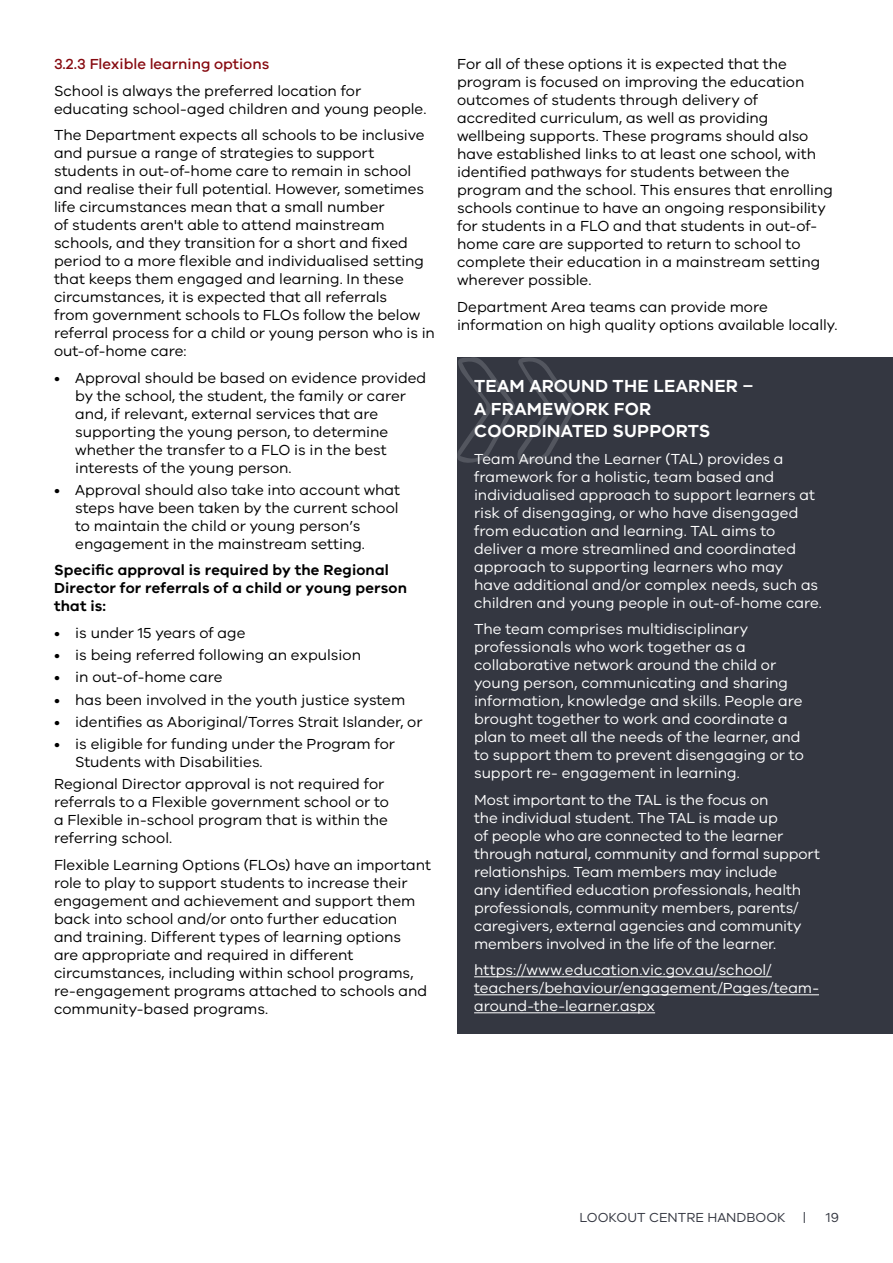
<style>
.page{position:relative;width:893px;height:1263px;background:#fff}
.page>*{position:absolute;margin:0;border:0;box-sizing:border-box;transform-origin:0 0}
.t1{font:600 18px/22.5px "VIC";letter-spacing:.01em;color:#fff}
.t2{font:15px/18px "VIC";color:#000}
.t3{font:15px/18px "VIC";letter-spacing:-.005em;color:#fff}
.t4{font:600 15px/18px "VIC";letter-spacing:.01em;color:#000}
.t5{font:500 15px "VIC";color:#86090f}
.t6{font:13.5px "VIC";color:#343741}
</style>
<div class="page">
<div style="left:457px;top:357px;width:436px;height:676px;background:#343741"></div>
<svg style="left:457px;top:357px;width:118px;height:106px"></svg>
<hr style="left:474px;top:976px;width:298px;height:1px;background:#fff">
<hr style="left:474px;top:994px;width:345px;height:1px;background:#fff">
<hr style="left:474px;top:1012px;width:181px;height:1px;background:#fff">
<p class="t5" style="left:54px;top:55px;width:217px">3.2.3 Flexible learning options</p>
<p class="t2" style="left:54px;top:81px;width:374px">School is always the preferred location for educating school-aged children and young people.</p>
<p class="t2" style="left:54px;top:126px;width:382px">The Department expects all schools to be inclusive and pursue a range of strategies to support students in out-of-home care to remain in school and realise their full potential. However, sometimes life circumstances mean that a small number<br>of students aren't able to attend mainstream schools, and they transition for a short and fixed period to a more flexible and individualised setting that keeps them engaged and learning. In these circumstances, it is expected that all referrals<br>from government schools to FLOs follow the below referral process for a child or young person who is in out-of-home care:</p>
<p class="t2" style="left:75px;top:368px;width:352px;text-indent:-21px">• Approval should be based on evidence provided by the school, the student, the family or carer and, if relevant, external services that are supporting the young person, to determine whether the transfer to a FLO is in the best interests of the young person.</p>
<p class="t2" style="left:75px;top:480px;width:326px;text-indent:-21px">• Approval should also take into account what steps have been taken by the current school to maintain the child or young person’s engagement in the mainstream setting.</p>
<p class="t4" style="left:54px;top:561px;width:354px">Specific approval is required by the Regional<br>Director for referrals of a child or young person that is:</p>
<p class="t2" style="left:54px;top:623px;width:193px">• is under 15 years of age</p>
<p class="t2" style="left:54px;top:646px;width:309px">• is being referred following an expulsion</p>
<p class="t2" style="left:54px;top:668px;width:170px">• in out-of-home care</p>
<p class="t2" style="left:54px;top:690px;width:353px">• has been involved in the youth justice system</p>
<p class="t2" style="left:54px;top:712px;width:370px">• identifies as Aboriginal/Torres Strait Islander, or</p>
<p class="t2" style="left:75px;top:734px;width:321px;text-indent:-21px">• is eligible for funding under the Program for<br>Students with Disabilities.</p>
<p class="t2" style="left:54px;top:775px;width:336px">Regional Director approval is not required for referrals to a Flexible government school or to a Flexible in-school program that is within the referring school.</p>
<p class="t2" style="left:54px;top:855px;width:378px">Flexible Learning Options (FLOs) have an important role to play to support students to increase their engagement and achievement and support them back into school and/or onto further education<br>and training. Different types of learning options<br>are appropriate and required in different circumstances, including within school programs, re-engagement programs attached to schools and community-based programs.</p>
<p class="t2" style="left:457px;top:54px;width:377px">For all of these options it is expected that the program is focused on improving the education outcomes of students through delivery of accredited curriculum, as well as providing wellbeing supports. These programs should also have established links to at least one school, with identified pathways for students between the program and the school. This ensures that enrolling schools continue to have an ongoing responsibility for students in a FLO and that students in out-of&shy;home care are supported to return to school to complete their education in a mainstream setting wherever possible.</p>
<p class="t2" style="left:457px;top:297px;width:382px">Department Area teams can provide more information on high quality options available locally.</p>
<p class="t1" style="left:474px;top:374px;width:281px">TEAM AROUND THE LEARNER –<br>A FRAMEWORK FOR<br>COORDINATED SUPPORTS</p>
<p class="t3" style="left:474px;top:449px;width:349px">Team Around the Learner (TAL) provides a framework for a holistic, team based and individualised approach to support learners at risk of disengaging, or who have disengaged from education and learning. TAL aims to deliver a more streamlined and coordinated approach to supporting learners who may have additional and/or complex needs, such as children and young people in out-of-home care.</p>
<p class="t3" style="left:474px;top:620px;width:331px">The team comprises multidisciplinary professionals who work together as a collaborative network around the child or young person, communicating and sharing information, knowledge and skills. People are brought together to work and coordinate a plan to meet all the needs of the learner, and to support them to prevent disengaging or to support re- engagement in learning.</p>
<p class="t3" style="left:474px;top:790px;width:347px">Most important to the TAL is the focus on<br>the individual student. The TAL is made up<br>of people who are connected to the learner through natural, community and formal support relationships. Team members may include<br>any identified education professionals, health professionals, community members, parents/ caregivers, external agencies and community members involved in the life of the learner.</p>
<p class="t3" style="left:474px;top:961px;width:346px">https://www.education.vic.gov.au/school/ teachers/behaviour/engagement/Pages/team&shy;around-the-learner.aspx</p>
<p class="t6" style="left:579px;top:1210px;width:208px">LOOKOUT CENTRE HANDBOOK</p>
<p class="t6" style="left:803px;top:1210px;width:5px">|</p>
<p class="t6" style="left:826px;top:1210px;width:15px">19</p>
</div>
